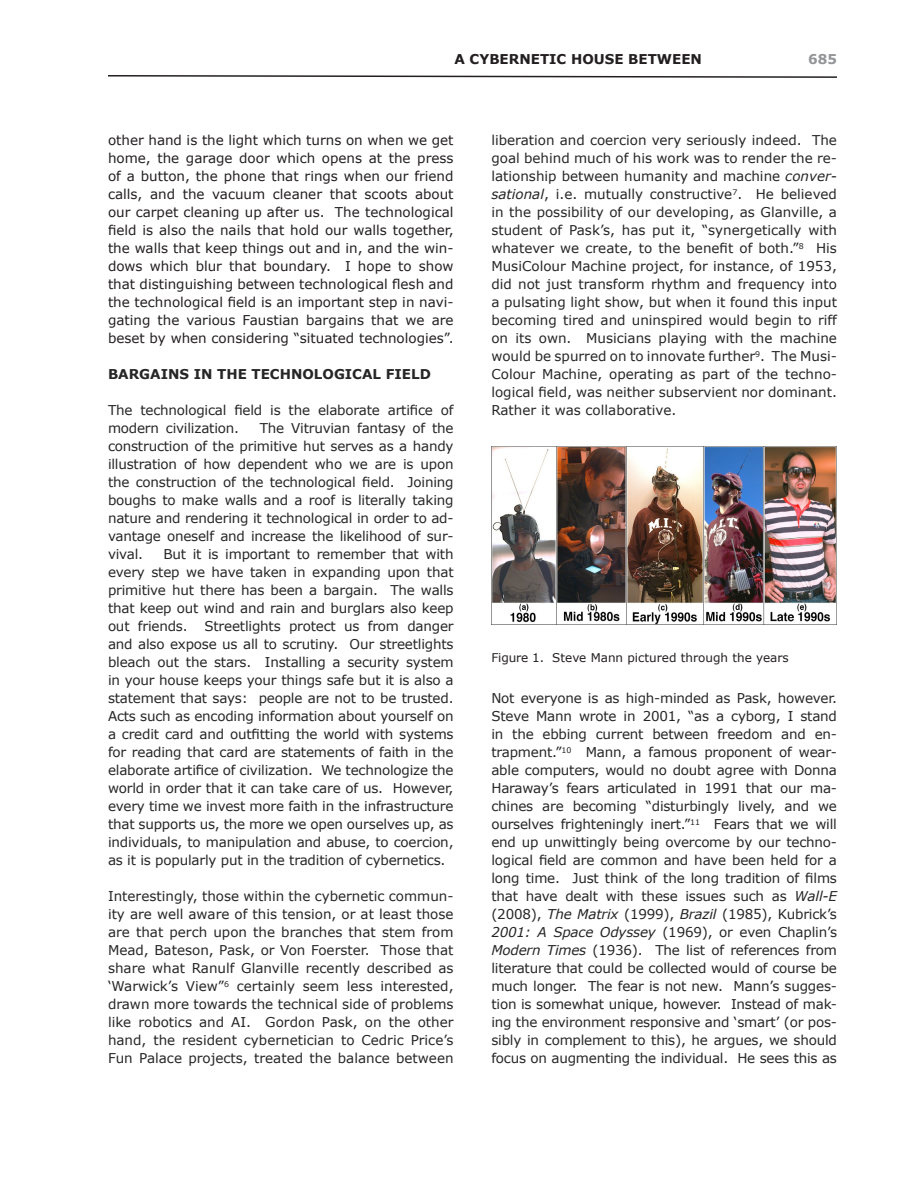
<style>
.page{position:relative;width:918px;height:1188px;background:#fff}
.page>*{position:absolute;margin:0;border:0;box-sizing:border-box;transform-origin:0 0}
.List_Paragraph{font:13.5px/18px "Verdana";letter-spacing:-.015em;color:#262626;text-align:justify}
.t1{font:13.5px/18px "Verdana";color:#231f20;text-align:justify}
.t2{font:700 13.5px "Verdana";color:#262626}
.Paper_Title{font:700 13.5px "Verdana";color:#231f20}
.t3{font:700 13.5px "Verdana";color:#939598}
.t4{font:12px "Verdana";color:#231f20}
.s1{font-style:italic}
</style>
<div class="page">
<svg style="left:108px;top:75px;width:729px;height:3px"></svg>
<img style="left:491px;top:447px;width:346px;height:177px">
<p class="Paper_Title" style="left:455px;top:51px;width:249px">A CYBERNETIC HOUSE BETWEEN</p>
<p class="t3" style="left:808px;top:51px;width:30px">685</p>
<p class="t1" style="left:108px;top:131px;width:347px">other hand is the light which turns on when we get home, the garage door which opens at the press of a button, the phone that rings when our friend calls, and the vacuum cleaner that scoots about our carpet cleaning up after us. The technological field is also the nails that hold our walls together, the walls that keep things out and in, and the win&shy;dows which blur that boundary. I hope to show that distinguishing between technological flesh and the technological field is an important step in navi&shy;gating the various Faustian bargains that we are beset by when considering “situated technologies”.</p>
<p class="t2" style="left:108px;top:366px;width:324px">BARGAINS IN THE TECHNOLOGICAL FIELD</p>
<p class="List_Paragraph" style="left:108px;top:401px;width:347px">The technological field is the elaborate artifice of modern civilization.</p>
<p class="List_Paragraph" style="left:108px;top:419px;width:347px;text-indent:152px">The Vitruvian fantasy of the construction of the primitive hut serves as a handy illustration of how dependent who we are is upon the construction of the technological field. Joining boughs to make walls and a roof is literally taking nature and rendering it technological in order to ad&shy;vantage oneself and increase the likelihood of sur&shy;vival.</p>
<p class="List_Paragraph" style="left:108px;top:545px;width:347px;text-indent:55px">But it is important to remember that with every step we have taken in expanding upon that primitive hut there has been a bargain. The walls that keep out wind and rain and burglars also keep out friends. Streetlights protect us from danger and also expose us all to scrutiny. Our streetlights bleach out the stars. Installing a security system in your house keeps your things safe but it is also a statement that says: people are not to be trusted.<br>Acts such as encoding information about yourself on a credit card and outfitting the world with systems for reading that card are statements of faith in the elaborate artifice of civilization. We technologize the world in order that it can take care of us. However, every time we invest more faith in the infrastructure that supports us, the more we open ourselves up, as individuals, to manipulation and abuse, to coercion, as it is popularly put in the tradition of cybernetics.</p>
<p class="List_Paragraph" style="left:108px;top:887px;width:347px">Interestingly, those within the cybernetic commun&shy;ity are well aware of this tension, or at least those are that perch upon the branches that stem from Mead, Bateson, Pask, or Von Foerster. Those that share what Ranulf Glanville recently described as ‘Warwick’s View”<sup>6</sup> certainly seem less interested, drawn more towards the technical side of problems like robotics and AI. Gordon Pask, on the other hand, the resident cybernetician to Cedric Price’s Fun Palace projects, treated the balance between</p>
<p class="List_Paragraph" style="left:491px;top:131px;width:347px">liberation and coercion very seriously indeed. The goal behind much of his work was to render the re&shy;lationship between humanity and machine <span class="s1">conver&shy;sational</span>, i.e. mutually constructive<sup>7</sup>. He believed in the possibility of our developing, as Glanville, a student of Pask’s, has put it, “synergetically with whatever we create, to the benefit of both.”<sup>8</sup> His MusiColour Machine project, for instance, of 1953, did not just transform rhythm and frequency into a pulsating light show, but when it found this input becoming tired and uninspired would begin to riff on its own. Musicians playing with the machine would be spurred on to innovate further<sup>9</sup>. The Musi-Colour Machine, operating as part of the techno&shy;logical field, was neither subservient nor dominant.<br>Rather it was collaborative.</p>
<p class="t4" style="left:491px;top:650px;width:299px">Figure 1. Steve Mann pictured through the years</p>
<p class="List_Paragraph" style="left:491px;top:689px;width:347px">Not everyone is as high-minded as Pask, however.<br>Steve Mann wrote in 2001, “as a cyborg, I stand in the ebbing current between freedom and en&shy;trapment.”<sup>10</sup> Mann, a famous proponent of wear&shy;able computers, would no doubt agree with Donna Haraway’s fears articulated in 1991 that our ma&shy;chines are becoming “disturbingly lively, and we ourselves frighteningly inert.”<sup>11</sup> Fears that we will end up unwittingly being overcome by our techno&shy;logical field are common and have been held for a long time. Just think of the long tradition of films that have dealt with these issues such as <span class="s1">Wall-E </span>(2008), <span class="s1">The Matrix</span> (1999), <span class="s1">Brazil</span> (1985), Kubrick’s <span class="s1">2001: A Space Odyssey</span> (1969), or even Chaplin’s <span class="s1">Modern Times</span> (1936). The list of references from literature that could be collected would of course be much longer. The fear is not new. Mann’s sugges&shy;tion is somewhat unique, however. Instead of mak&shy;ing the environment responsive and ‘smart’ (or pos&shy;sibly in complement to this), he argues, we should focus on augmenting the individual. He sees this as</p>
</div>
